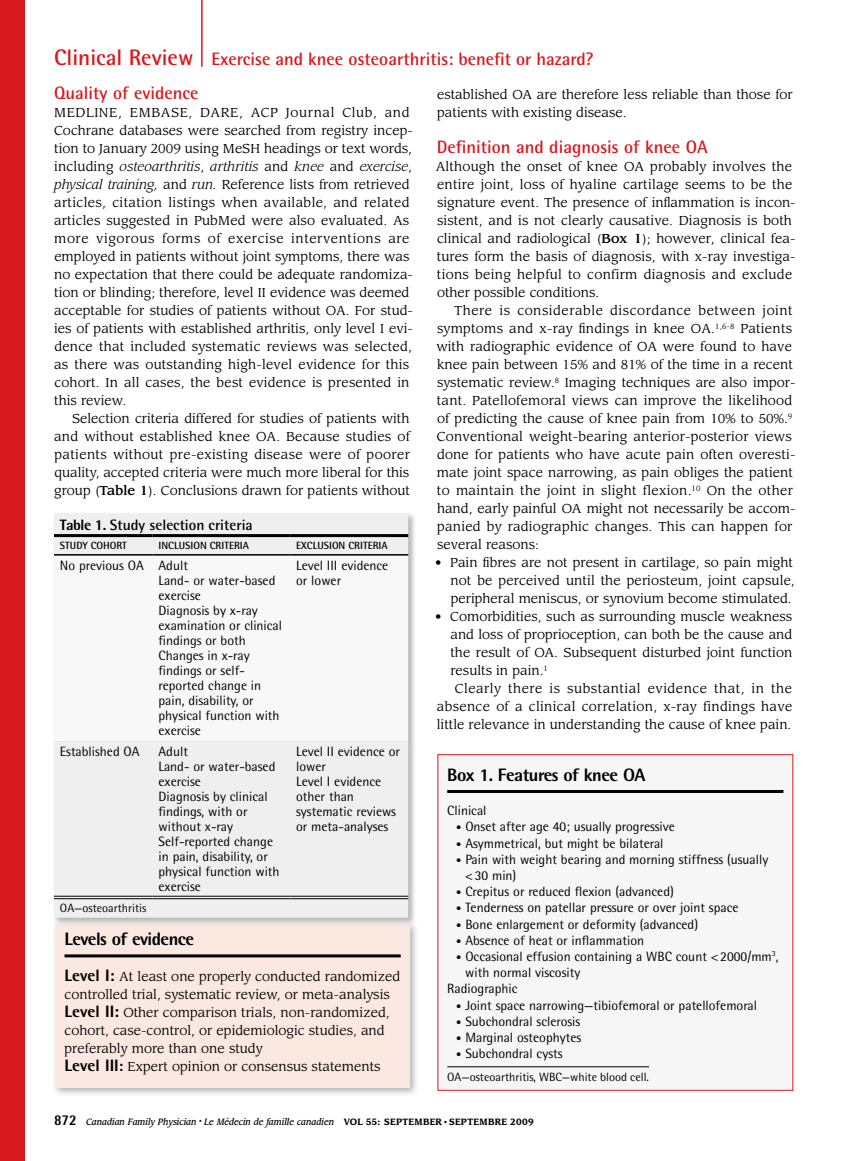
<style>
.page{position:relative;width:851px;height:1161px;background:#fff}
.page>*{position:absolute;margin:0;border:0;box-sizing:border-box;transform-origin:0 0}
.t1{font:700 18px/34px "Rotis Semi Sans Std";color:#d71920}
.t2{font:800 18px "Rotis Semi Sans Std";letter-spacing:-.03em;color:#000}
.t3{font:700 15px "Rotis Semi Sans Std";color:#000}
.t4{font:13.5px/15px "Rotis Semi Sans Std";color:#000}
.t5{font:12.75px/18px "Leawood Std";color:#000}
.t6{font:12.75px "Leawood Std";letter-spacing:.02em;color:#000}
.t7{font:12.75px "Leawood Std";letter-spacing:.04em;color:#000}
.t8{font:12px "Rotis Semi Sans Std";color:#000}
.t9{font:700 10.5px "Rotis Semi Sans Std";color:#000}
.t10{font:italic 500 9px "Leawood Std";color:#000;scale:.9 1}
.s1{font-size:22.5px}
.s2{font-style:italic}
.s3{font-weight:500}
.s4{font-weight:800}
.s5{font-size:10.5px}
.s6{font-family:"Rotis Semi Sans Std";font-weight:800;font-size:16.5px}
.s7{font-family:"Rotis Semi Sans Std";font-weight:800;font-size:15px}
.s8{font-family:"Rotis Semi Sans Std";font-weight:800;font-style:normal;font-size:15px}
.s9{font-weight:700;font-style:normal}
.s10{font-family:"Times";font-weight:400;font-style:normal}
</style>
<div class="page">
<div style="left:0;top:0;width:24px;height:1161px;background:#d71920"></div>
<hr style="left:201px;top:0;width:1px;height:67px;background:#d71920">
<div style="left:52px;top:920px;width:367px;height:177px;background:#000;opacity:.3"></div>
<div style="left:56px;top:924px;width:354px;height:164px;background:#fbe8e0"></div>
<hr style="left:64px;top:954px;width:336px;height:3px;background:#000">
<div style="left:438px;top:755px;width:354px;height:335px;background:#f6f6f6"></div>
<hr style="left:447px;top:790px;width:336px;height:3px;background:#000">
<hr style="left:447px;top:1066px;width:202px;height:1px;background:#000">
<div style="left:437px;top:754px;width:356px;height:337px;border:1px solid #d71920"></div>
<div style="left:52px;top:511px;width:364px;height:415px;background:#000;opacity:.3"></div>
<div style="left:54px;top:513px;width:354px;height:405px;background:#efeff0"></div>
<svg style="left:54px;top:556px;width:354px;height:185px"></svg>
<hr style="left:54px;top:534px;width:98px;height:3px;background:#000">
<hr style="left:152px;top:534px;width:138px;height:3px;background:#000">
<hr style="left:290px;top:534px;width:118px;height:3px;background:#000">
<hr style="left:54px;top:554px;width:98px;height:2px;background:#000">
<hr style="left:152px;top:554px;width:138px;height:2px;background:#000">
<hr style="left:290px;top:554px;width:118px;height:2px;background:#000">
<hr style="left:54px;top:896px;width:98px;height:1px;background:#000">
<hr style="left:54px;top:898px;width:98px;height:1px;background:#000">
<hr style="left:152px;top:896px;width:138px;height:1px;background:#000">
<hr style="left:152px;top:898px;width:138px;height:1px;background:#000">
<hr style="left:290px;top:896px;width:118px;height:1px;background:#000">
<hr style="left:290px;top:898px;width:118px;height:1px;background:#000">
<h1 class="t1" style="left:54px;top:42px;width:541px"><span class="s1">Clinical Review</span> Exercise and knee osteoarthritis: benefit or hazard?<br>Quality of evidence</h1>
<p class="t5" style="left:54px;top:104px;width:360px">MEDLINE, EMBASE, DARE, ACP Journal Club, and Cochrane databases were searched from registry incep&shy;tion to January 2009 using MeSH headings or text words, including <span class="s2">osteoarthritis</span>, <span class="s2">arthritis</span> and <span class="s2">knee</span> and <span class="s2">exercise</span>, <span class="s2">physical training,</span> and <span class="s2">run.</span> Reference lists from retrieved articles, citation listings when available, and related articles suggested in PubMed were also evaluated. As more vigorous forms of exercise interventions are employed in patients without joint symptoms, there was no expectation that there could be adequate randomiza&shy;tion or blinding; therefore, level II evidence was deemed acceptable for studies of patients without OA. For stud&shy;ies of patients with established arthritis, only level I evi&shy;dence that included systematic reviews was selected, as there was outstanding high-level evidence for this cohort. In all cases, the best evidence is presented in this review.</p>
<p class="t5" style="left:54px;top:410px;width:357px;text-align:justify;text-indent:18px">Selection criteria differed for studies of patients with and without established knee OA. Because studies of patients without pre-existing disease were of poorer quality, accepted criteria were much more liberal for this group (<span class="s3">Table 1</span>). Conclusions drawn for patients without</p>
<p class="t5" style="left:437px;top:86px;width:357px">established OA are therefore less reliable than those for patients with existing disease.</p>
<h1 class="t1" style="left:437px;top:130px;width:272px">Definition and diagnosis of knee OA</h1>
<p class="t5" style="left:435px;top:158px;width:361px">Although the onset of knee OA probably involves the entire joint, loss of hyaline cartilage seems to be the signature event. The presence of inflammation is incon&shy;sistent, and is not clearly causative. Diagnosis is both clinical and radiological (<span class="s3">Box 1</span>); however, clinical fea&shy;tures form the basis of diagnosis, with x-ray investiga&shy;tions being helpful to confirm diagnosis and exclude other possible conditions.</p>
<p class="t5" style="left:436px;top:302px;width:361px;text-indent:18px">There is considerable discordance between joint symptoms and x-ray findings in knee OA.<sup>1,6-8</sup> Patients with radiographic evidence of OA were found to have knee pain between 15% and 81% of the time in a recent systematic review.<sup>8</sup> Imaging techniques are also impor&shy;tant. Patellofemoral views can improve the likelihood of predicting the cause of knee pain from 10% to 50%.<sup>9<br></sup>Conventional weight-bearing anterior-posterior views done for patients who have acute pain often overesti&shy;mate joint space narrowing, as pain obliges the patient to maintain the joint in slight flexion.<sup>10</sup> On the other hand, early painful OA might not necessarily be accom&shy;panied by radiographic changes. This can happen for several reasons:</p>
<p class="t5" style="left:450px;top:554px;width:346px;text-indent:-15px">• Pain fibres are not present in cartilage, so pain might not be perceived until the periosteum, joint capsule, peripheral meniscus, or synovium become stimulated.</p>
<p class="t5" style="left:435px;top:608px;width:358px">• Comorbidities, such as surrounding muscle weakness</p>
<p class="t5" style="left:450px;top:626px;width:343px">and loss of proprioception, can both be the cause and</p>
<p class="t5" style="left:450px;top:644px;width:343px">the result of OA. Subsequent disturbed joint function</p>
<p class="t5" style="left:450px;top:662px;width:99px">results in pain.<sup>1</sup></p>
<p class="t7" style="left:455px;top:681px;width:338px">Clearly there is substantial evidence that, in the</p>
<p class="t6" style="left:437px;top:699px;width:357px">absence of a clinical correlation, x-ray findings have</p>
<p class="t5" style="left:437px;top:716px;width:356px">little relevance in understanding the cause of knee pain.</p>
<p class="t3" style="left:60px;top:515px;width:194px"><span class="s4">Table 1.</span> Study selection criteria</p>
<p class="t9" style="left:60px;top:539px;width:68px">Study Cohort</p>
<p class="t9" style="left:158px;top:539px;width:33px">Inclusion</p>
<p class="t9" style="left:210px;top:539px;width:26px">Criteria</p>
<p class="t9" style="left:296px;top:539px;width:34px">Exclusion</p>
<p class="t9" style="left:348px;top:539px;width:26px">Criteria</p>
<p class="t4" style="left:158px;top:558px;width:125px;text-indent:-98px">No previous OA Adult<br>Land- or water-based exercise<br>Diagnosis by x-ray examination or clinical findings or both<br>Changes in x-ray findings or self&shy;reported change in pain, disability, or physical function with exercise</p>
<p class="t4" style="left:296px;top:558px;width:94px">Level III evidence or lower</p>
<p class="t4" style="left:60px;top:744px;width:81px">Established OA</p>
<p class="t4" style="left:158px;top:744px;width:122px">Adult<br>Land- or water-based exercise<br>Diagnosis by clinical findings, with or without x-ray<br>Self-reported change in pain, disability, or physical function with exercise</p>
<p class="t4" style="left:296px;top:744px;width:105px">Level II evidence or lower<br>Level I evidence other than systematic reviews or meta-analyses</p>
<p class="t8" style="left:60px;top:901px;width:88px">OA—osteoarthritis</p>
<h1 class="t2" style="left:447px;top:763px;width:200px">Box 1. Features of knee OA</h1>
<p class="t4" style="left:447px;top:803px;width:41px">Clinical</p>
<p class="t4" style="left:456px;top:819px;width:220px"><span class="s5">•</span> Onset after age 40; usually progressive</p>
<p class="t4" style="left:456px;top:835px;width:209px"><span class="s5">•</span> Asymmetrical, but might be bilateral</p>
<p class="t4" style="left:465px;top:851px;width:304px;line-height:16.2px;text-indent:-9px"><span class="s5">•</span> Pain with weight bearing and morning stiffness (usually &lt;30 min)</p>
<p class="t4" style="left:456px;top:884px;width:219px"><span class="s5">•</span> Crepitus or reduced flexion (advanced)</p>
<p class="t4" style="left:456px;top:900px;width:284px"><span class="s5">•</span> Tenderness on patellar pressure or over joint space</p>
<p class="t4" style="left:456px;top:916px;width:243px"><span class="s5">•</span> Bone enlargement or deformity (advanced)</p>
<p class="t4" style="left:456px;top:933px;width:189px"><span class="s5">•</span> Absence of heat or inflammation</p>
<p class="t4" style="left:456px;top:949px;width:324px"><span class="s5">•</span> Occasional effusion containing a WBC count &lt;2000/mm<sup>3</sup>,</p>
<p class="t4" style="left:465px;top:965px;width:117px">with normal viscosity</p>
<p class="t4" style="left:447px;top:981px;width:72px">Radiographic</p>
<p class="t4" style="left:456px;top:997px;width:302px"><span class="s5">•</span> Joint space narrowing—tibiofemoral or patellofemoral</p>
<p class="t4" style="left:456px;top:1014px;width:125px"><span class="s5">•</span> Subchondral sclerosis</p>
<p class="t4" style="left:456px;top:1030px;width:126px"><span class="s5">•</span> Marginal osteophytes</p>
<p class="t4" style="left:456px;top:1046px;width:108px"><span class="s5">•</span> Subchondral cysts</p>
<p class="t8" style="left:447px;top:1070px;width:203px">OA—osteoarthritis, WBC—white blood cell.</p>
<h1 class="t2" style="left:64px;top:928px;width:131px">Levels of evidence</h1>
<p class="t5" style="left:64px;top:968px;width:337px"><span class="s6">Level I:</span> At least one properly conducted randomized controlled trial, systematic review, or meta-analysis <span class="s6">Level II:</span> Other comparison trials, non-randomized, cohort, case-control, or epidemiologic studies, and preferably more than one study<br><span class="s6">Level III</span><span class="s7">:</span> Expert opinion or consensus statements</p>
<p class="t10" style="left:54px;top:1116px;width:534px"><span class="s8">872</span> Canadian Family Physician <sup>•</sup> Le Médecin de famille canadien <span class="s9">VOL 55: SEPTEMBER</span> <span class="s10">•</span> <span class="s9">SEPTEMBRE 2009</span></p>
</div>
